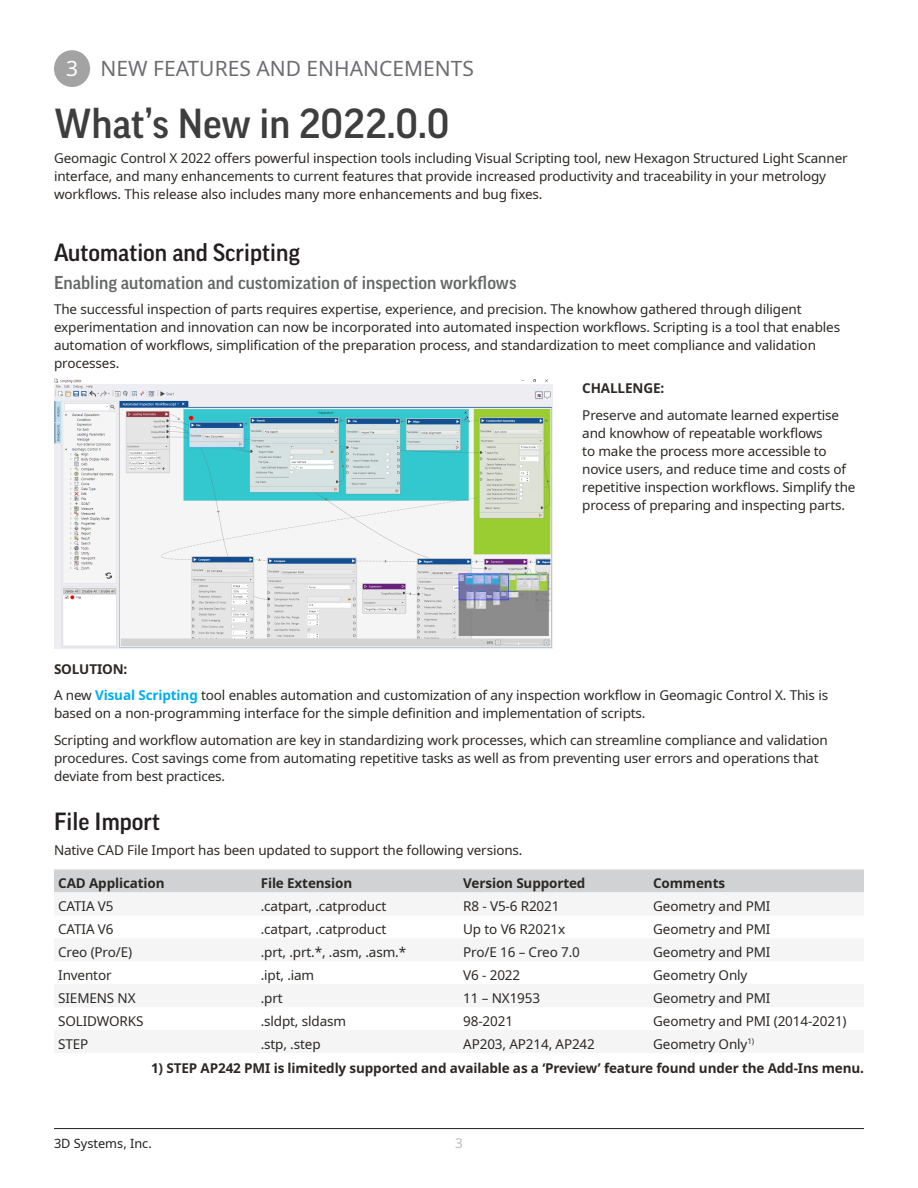
<style>
.page{position:relative;width:918px;height:1188px;background:#fff}
.page>*{position:absolute;margin:0;border:0;box-sizing:border-box;transform-origin:0 0}
.Heading_2{font:500 40.5px "Good Pro";color:#3e3e3f}
.Heading_3{font:500 24px "Good Pro";color:#231f20}
.t1{font:21px "Noto Sans";color:#6c6d70}
.Heading_4{font:500 18px "Good Pro";color:#656666}
.t2{font:13.5px/18px "Noto Sans";letter-spacing:-.01em;color:#2b2825}
.t3{font:700 13.5px "Noto Sans";letter-spacing:-.01em;color:#2b2825}
.t4{font:13.5px "Noto Sans";color:#babbbe}
.t5{font:12.75px "Noto Sans";color:#231f20}
.s1{color:#fff}
.s2{font-weight:700;color:#00aeef}
</style>
<div class="page">
<hr style="left:54px;top:1128px;width:810px;height:1px;background:#231f20">
<div style="left:54px;top:50px;width:36px;height:37px;background:#a4a3a3;border-radius:50%"></div>
<img style="left:54px;top:379px;width:499px;height:270px">
<div style="left:54px;top:870px;width:810px;height:22px;background:#d1d2d4"></div>
<svg style="left:54px;top:892px;width:810px;height:1px"></svg>
<p class="t1" style="left:66px;top:54px;width:409px"><span class="s1">3</span> NEW FEATURES AND ENHANCEMENTS</p>
<p class="Heading_2" style="left:54px;top:100px;width:397px">What’s New in 2022.0.0</p>
<p class="t2" style="left:54px;top:149px;width:795px">Geomagic Control X 2022 offers powerful inspection tools including Visual Scripting tool, new Hexagon Structured Light Scanner interface, and many enhancements to current features that provide increased productivity and traceability in your metrology workflows. This release also includes many more enhancements and bug fixes.</p>
<p class="Heading_3" style="left:54px;top:239px;width:247px">Automation and Scripting</p>
<p class="Heading_4" style="left:54px;top:273px;width:464px">Enabling automation and customization of inspection workflows</p>
<p class="t2" style="left:54px;top:300px;width:788px">The successful inspection of parts requires expertise, experience, and precision. The knowhow gathered through diligent experimentation and innovation can now be incorporated into automated inspection workflows. Scripting is a tool that enables automation of workflows, simplification of the preparation process, and standardization to meet compliance and validation processes.</p>
<p class="t3" style="left:582px;top:379px;width:83px">CHALLENGE:</p>
<p class="t2" style="left:582px;top:406px;width:275px">Preserve and automate learned expertise and knowhow of repeatable workflows<br>to make the process more accessible to novice users, and reduce time and costs of repetitive inspection workflows. Simplify the process of preparing and inspecting parts.</p>
<p class="t3" style="left:54px;top:659px;width:75px">SOLUTION:</p>
<p class="t2" style="left:54px;top:687px;width:776px">A new <span class="s2">Visual Scripting</span> tool enables automation and customization of any inspection workflow in Geomagic Control X. This is based on a non-programming interface for the simple definition and implementation of scripts.</p>
<p class="t2" style="left:54px;top:731px;width:775px">Scripting and workflow automation are key in standardizing work processes, which can streamline compliance and validation procedures. Cost savings come from automating repetitive tasks as well as from preventing user errors and operations that deviate from best practices.</p>
<p class="Heading_3" style="left:54px;top:808px;width:108px">File Import</p>
<p class="t2" style="left:54px;top:841px;width:470px">Native CAD File Import has been updated to support the following versions.</p>
<p class="t3" style="left:58px;top:874px;width:108px">CAD Application</p>
<p class="t3" style="left:261px;top:874px;width:93px">File Extension</p>
<p class="t3" style="left:463px;top:874px;width:124px">Version Supported</p>
<p class="t3" style="left:653px;top:874px;width:73px">Comments</p>
<p class="t2" style="left:58px;top:898px;width:57px">CATIA V5</p>
<p class="t2" style="left:261px;top:898px;width:127px">.catpart, .catproduct</p>
<p class="t2" style="left:463px;top:898px;width:98px">R8 - V5-6 R2021</p>
<p class="t2" style="left:653px;top:898px;width:119px">Geometry and PMI</p>
<p class="t2" style="left:58px;top:920px;width:57px">CATIA V6</p>
<p class="t2" style="left:261px;top:920px;width:127px">.catpart, .catproduct</p>
<p class="t2" style="left:463px;top:920px;width:104px">Up to V6 R2021x</p>
<p class="t2" style="left:653px;top:920px;width:119px">Geometry and PMI</p>
<p class="t2" style="left:58px;top:943px;width:75px">Creo (Pro/E)</p>
<p class="t2" style="left:261px;top:943px;width:147px">.prt, .prt.*, .asm, .asm.*</p>
<p class="t2" style="left:463px;top:943px;width:118px">Pro/E 16 – Creo 7.0</p>
<p class="t2" style="left:653px;top:943px;width:119px">Geometry and PMI</p>
<p class="t2" style="left:58px;top:966px;width:55px">Inventor</p>
<p class="t2" style="left:261px;top:966px;width:55px">.ipt, .iam</p>
<p class="t2" style="left:463px;top:966px;width:58px">V6 - 2022</p>
<p class="t2" style="left:653px;top:966px;width:96px">Geometry Only</p>
<p class="t2" style="left:58px;top:989px;width:79px">SIEMENS NX</p>
<p class="t2" style="left:261px;top:989px;width:23px">.prt</p>
<p class="t2" style="left:463px;top:989px;width:78px">11 – NX1953</p>
<p class="t2" style="left:653px;top:989px;width:119px">Geometry and PMI</p>
<p class="t2" style="left:58px;top:1012px;width:87px">SOLIDWORKS</p>
<p class="t2" style="left:261px;top:1012px;width:87px">.sldpt, sldasm</p>
<p class="t2" style="left:463px;top:1012px;width:51px">98-2021</p>
<p class="t2" style="left:653px;top:1012px;width:195px">Geometry and PMI (2014-2021)</p>
<p class="t2" style="left:58px;top:1035px;width:32px">STEP</p>
<p class="t2" style="left:261px;top:1035px;width:61px">.stp, .step</p>
<p class="t2" style="left:463px;top:1035px;width:133px">AP203, AP214, AP242</p>
<p class="t2" style="left:653px;top:1035px;width:102px">Geometry Only<sup>1)</sup></p>
<p class="t3" style="left:151px;top:1059px;width:714px">1) STEP AP242 PMI is limitedly supported and available as a ‘Preview’ feature found under the Add-Ins menu.</p>
<p class="t5" style="left:54px;top:1134px;width:99px">3D Systems, Inc.</p>
<p class="t4" style="left:455px;top:1134px;width:9px">3</p>
</div>
